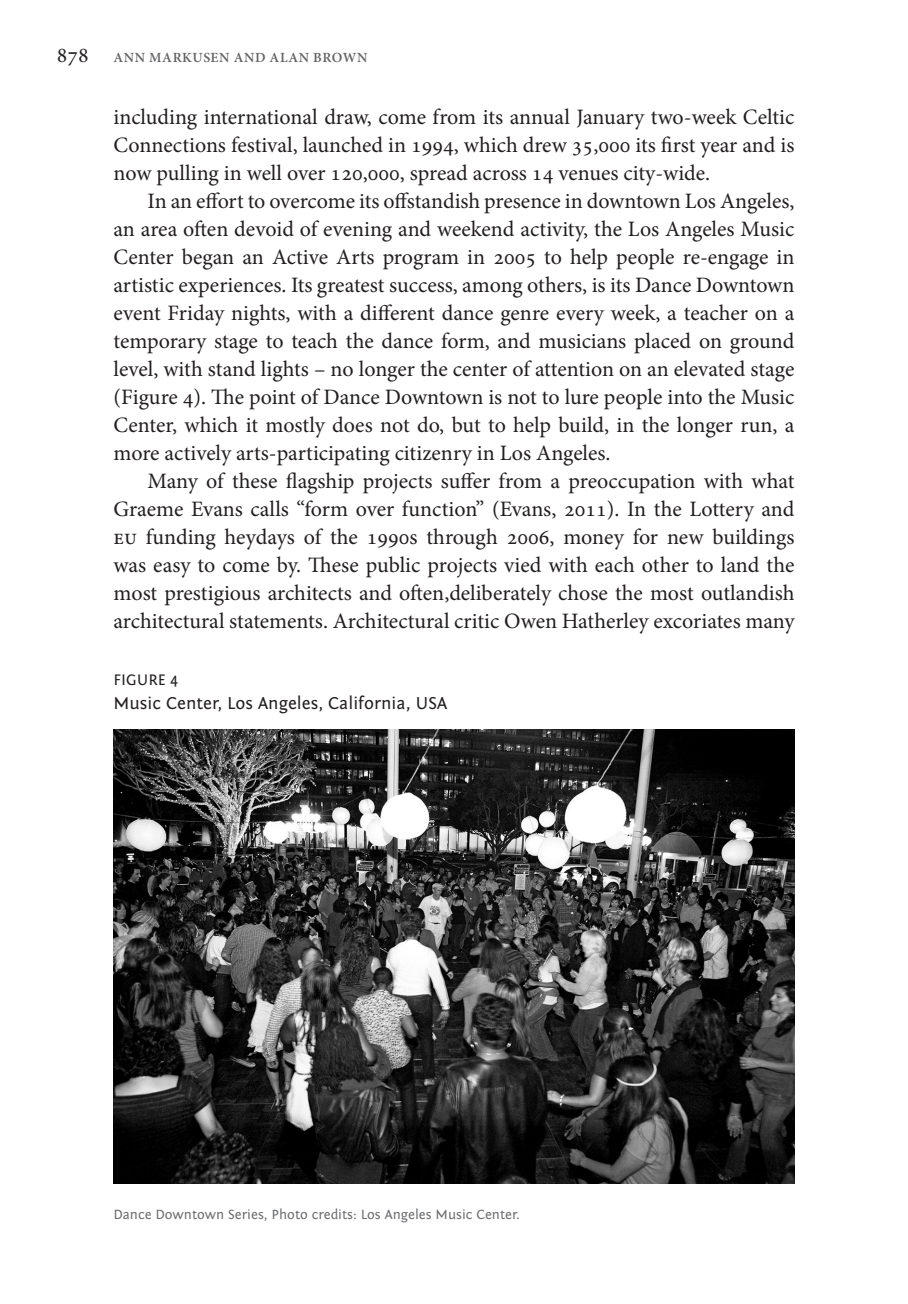
<style>
.page{position:relative;width:908px;height:1304px;background:#fff}
.page>*{position:absolute;margin:0;border:0;box-sizing:border-box;transform-origin:0 0}
.Texto_1{font:22px/28px "Minion Pro";letter-spacing:-.005em;color:#231f20;text-align:justify}
.Figuras_B{font:18px "Fontin Sans";color:#231f20}
.Figuras_A{font:16px "Fontin Sans";color:#231f20}
.Figuras_C{font:14px "Fontin Sans";color:#6c6d70}
.t1{font:600 14px "Minion Pro";letter-spacing:.04em;color:#636366}
.s1{font-weight:400;font-size:22px;color:#231f20}
</style>
<div class="page">
<img style="left:114px;top:729px;width:680px;height:454px">
<p class="t1" style="left:57px;top:48px;width:312px"><span class="s1">878</span> ANN MARKUSEN AND ALAN BROWN</p>
<p class="Texto_1" style="left:113px;top:103px;width:682px">including international draw, come from its annual January two-week Celtic Connections festival, launched in 1994, which drew 35,000 its first year and is now pulling in well over 120,000, spread across 14 venues city-wide.</p>
<p class="Texto_1" style="left:113px;top:187px;width:682px;text-indent:34px">In an effort to overcome its offstandish presence in downtown Los Angeles, an area often devoid of evening and weekend activity, the Los Angeles Music Center began an Active Arts program in 2005 to help people re-engage in artistic experiences. Its greatest success, among others, is its Dance Downtown event Friday nights, with a different dance genre every week, a teacher on a temporary stage to teach the dance form, and musicians placed on ground level, with stand lights – no longer the center of attention on an elevated stage (Figure 4). The point of Dance Downtown is not to lure people into the Music Center, which it mostly does not do, but to help build, in the longer run, a more actively arts-participating citizenry in Los Angeles.</p>
<p class="Texto_1" style="left:113px;top:467px;width:682px;text-indent:34px">Many of these flagship projects suffer from a preoccupation with what Graeme Evans calls “form over function” (Evans, 2011). In the Lottery and eu funding heydays of the 1990s through 2006, money for new buildings was easy to come by. These public projects vied with each other to land the most prestigious architects and often,deliberately chose the most outlandish architectural statements. Architectural critic Owen Hatherley excoriates many</p>
<p class="Figuras_A" style="left:113px;top:671px;width:66px">FIGURE 4</p>
<p class="Figuras_B" style="left:113px;top:693px;width:335px">Music Center, Los Angeles, California, USA</p>
<p class="Figuras_C" style="left:113px;top:1207px;width:408px">Dance Downtown Series, Photo credits: Los Angeles Music Center.</p>
</div>
